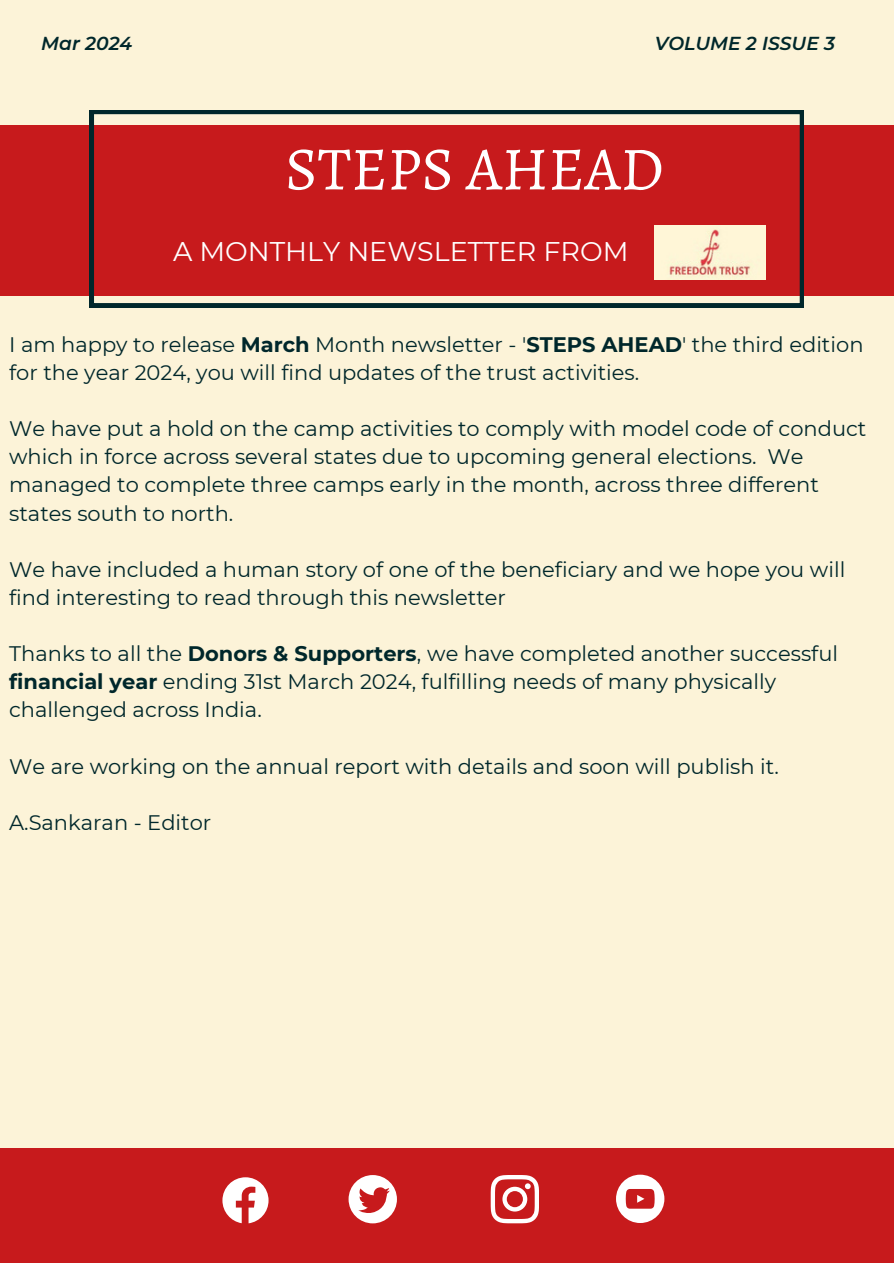
<style>
.page{position:relative;width:894px;height:1264px;background:#fff}
.page>*{position:absolute;margin:0;border:0;box-sizing:border-box;transform-origin:0 0}
.t1{font:61.35px "Alegreya";color:#fff}
.t2{font:27px "Montserrat";color:#fff}
.t3{font:21px/28.2px "Montserrat";color:#00272b}
.t4{font:italic 600 18.75px "Montserrat";color:#00272b}
.s1{font-weight:700}
</style>
<div class="page">
<div style="left:0;top:0;width:893px;height:1262px;background:#fcf3d8"></div>
<div style="left:0;top:125px;width:893px;height:170px;background:#c71a1c"></div>
<div style="left:85px;top:105px;width:723px;height:207px;border:9px solid #00272b"></div>
<div style="left:0;top:1147px;width:893px;height:116px;background:#c71a1c"></div>
<svg style="left:222px;top:1177px;width:46px;height:46px"></svg>
<svg style="left:348px;top:1175px;width:49px;height:48px"></svg>
<svg style="left:490px;top:1175px;width:49px;height:48px"></svg>
<svg style="left:616px;top:1174px;width:48px;height:48px"></svg>
<img style="left:654px;top:226px;width:111px;height:54px">
<h3 class="t4" style="left:41px;top:32px;width:92px">Mar 2024</h3>
<h3 class="t4" style="left:654px;top:32px;width:182px">VOLUME 2 ISSUE 3</h3>
<h3 class="t1" style="left:285px;top:127px;width:380px">STEPS AHEAD</h3>
<h3 class="t2" style="left:173px;top:235px;width:457px">A MONTHLY NEWSLETTER FROM</h3>
<p class="t3" style="left:9px;top:330px;width:855px">I am happy to release <span class="s1">March</span> Month newsletter - '<span class="s1">STEPS AHEAD</span>' the third edition for the year 2024, you will find updates of the trust activities.</p>
<h4 class="t3" style="left:9px;top:414px;width:858px">We have put a hold on the camp activities to comply with model code of conduct which in force across several states due to upcoming general elections. We managed to complete three camps early in the month, across three different states south to north.</h4>
<h1 class="t3" style="left:9px;top:555px;width:837px">We have included a human story of one of the beneficiary and we hope you will find interesting to read through this newsletter</h1>
<p class="t3" style="left:9px;top:639px;width:830px">Thanks to all the <span class="s1">Donors &amp; Supporters</span>, we have completed another successful <span class="s1">financial year</span> ending 31st March 2024, fulfilling needs of many physically challenged across India.</p>
<h2 class="t3" style="left:9px;top:752px;width:771px">We are working on the annual report with details and soon will publish it.</h2>
<h3 class="t3" style="left:9px;top:808px;width:204px">A.Sankaran - Editor</h3>
</div>
